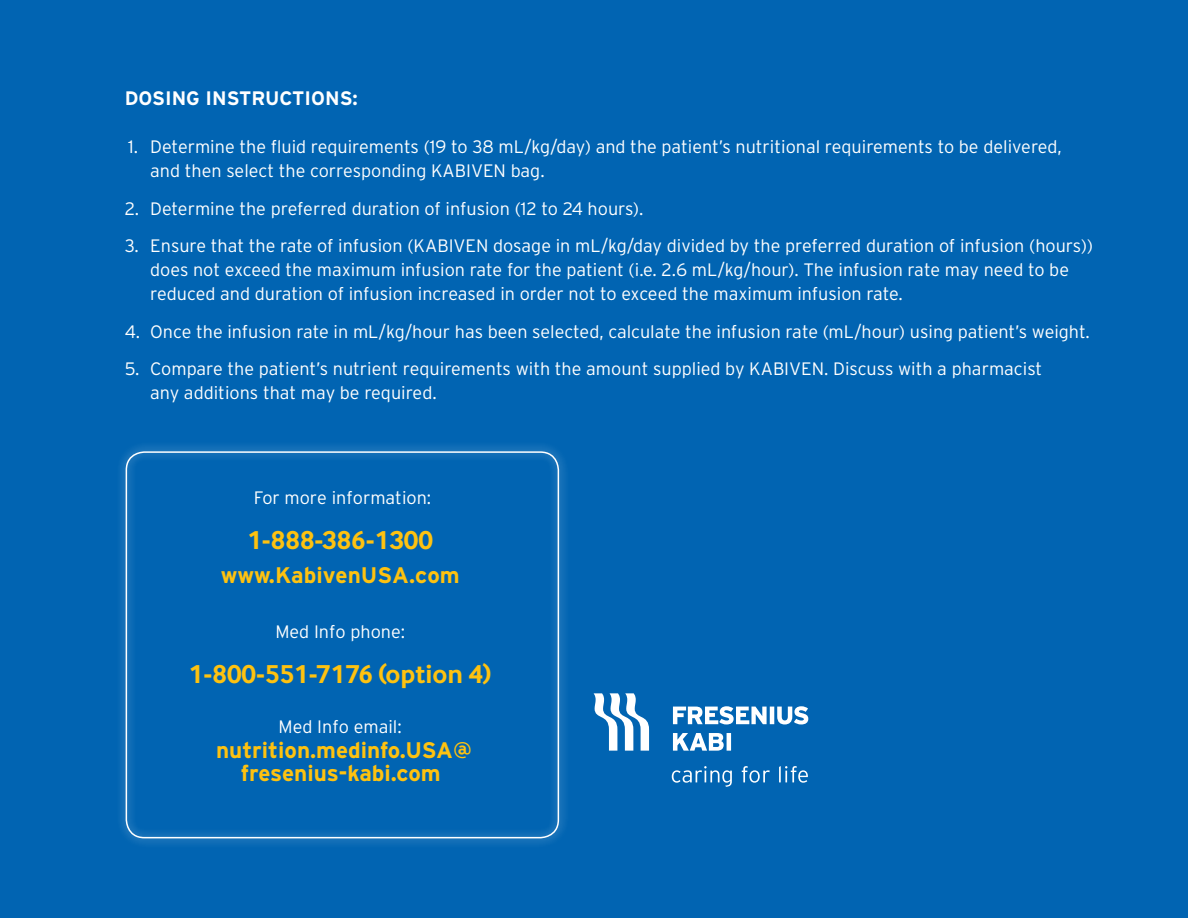
<style>
.page{position:relative;width:1188px;height:918px;background:#0164b2}
.page>*{position:absolute;margin:0;border:0;box-sizing:border-box;transform-origin:0 0}
.t1{font:700 27px "Inter Face";color:#fec210}
.t2{font:700 22.5px/22.5px "Interstate";color:#fec210;text-align:center}
.t3{font:700 19.5px "Interstate";color:#fff}
.t4{font:300 18px/24px "Interstate";color:#fff}
</style>
<div class="page">
<svg style="left:594px;top:693px;width:55px;height:58px"></svg>
<svg style="left:673px;top:733px;width:58px;height:18px"></svg>
<svg style="left:673px;top:706px;width:135px;height:18px"></svg>
<svg style="left:672px;top:766px;width:136px;height:21px"></svg>
<div style="left:116px;top:442px;width:453px;height:406px;background:#fff;opacity:.75"></div>
<div style="left:126px;top:451px;width:433px;height:387px;border:2px solid #fff;border-radius:18px"></div>
<p class="t3" style="left:125px;top:88px;width:235px">DOSING INSTRUCTIONS:</p>
<p class="t4" style="left:150px;top:135px;width:913px;text-indent:-22px">1. Determine the fluid requirements (19 to 38 mL/kg/day) and the patient’s nutritional requirements to be delivered, and then select the corresponding KABIVEN bag.</p>
<p class="t4" style="left:125px;top:196px;width:520px">2. Determine the preferred duration of infusion (12 to 24 hours).</p>
<p class="t4" style="left:150px;top:234px;width:944px;text-indent:-26px">3. Ensure that the rate of infusion (KABIVEN dosage in mL/kg/day divided by the preferred duration of infusion (hours)) does not exceed the maximum infusion rate for the patient (i.e. 2.6 mL/kg/hour). The infusion rate may need to be reduced and duration of infusion increased in order not to exceed the maximum infusion rate.</p>
<p class="t4" style="left:125px;top:319px;width:967px">4. Once the infusion rate in mL/kg/hour has been selected, calculate the infusion rate (mL/hour) using patient’s weight.</p>
<p class="t4" style="left:150px;top:357px;width:894px;text-indent:-26px">5. Compare the patient’s nutrient requirements with the amount supplied by KABIVEN. Discuss with a pharmacist any additions that may be required.</p>
<p class="t4" style="left:254px;top:485px;width:179px">For more information:</p>
<h1 class="t1" style="left:247px;top:524px;width:187px">1-888-386-1300</h1>
<p class="t2" style="left:221px;top:563px;width:241px">www.KabivenUSA.com</p>
<p class="t4" style="left:275px;top:620px;width:131px">Med Info phone:</p>
<h1 class="t1" style="left:189px;top:658px;width:304px">1-800-551-7176 (option 4)</h1>
<p class="t4" style="left:279px;top:714px;width:125px">Med Info email:</p>
<p class="t2" style="left:216px;top:739px;width:257px">nutrition.medinfo.USA@ fresenius-kabi.com</p>
</div>
